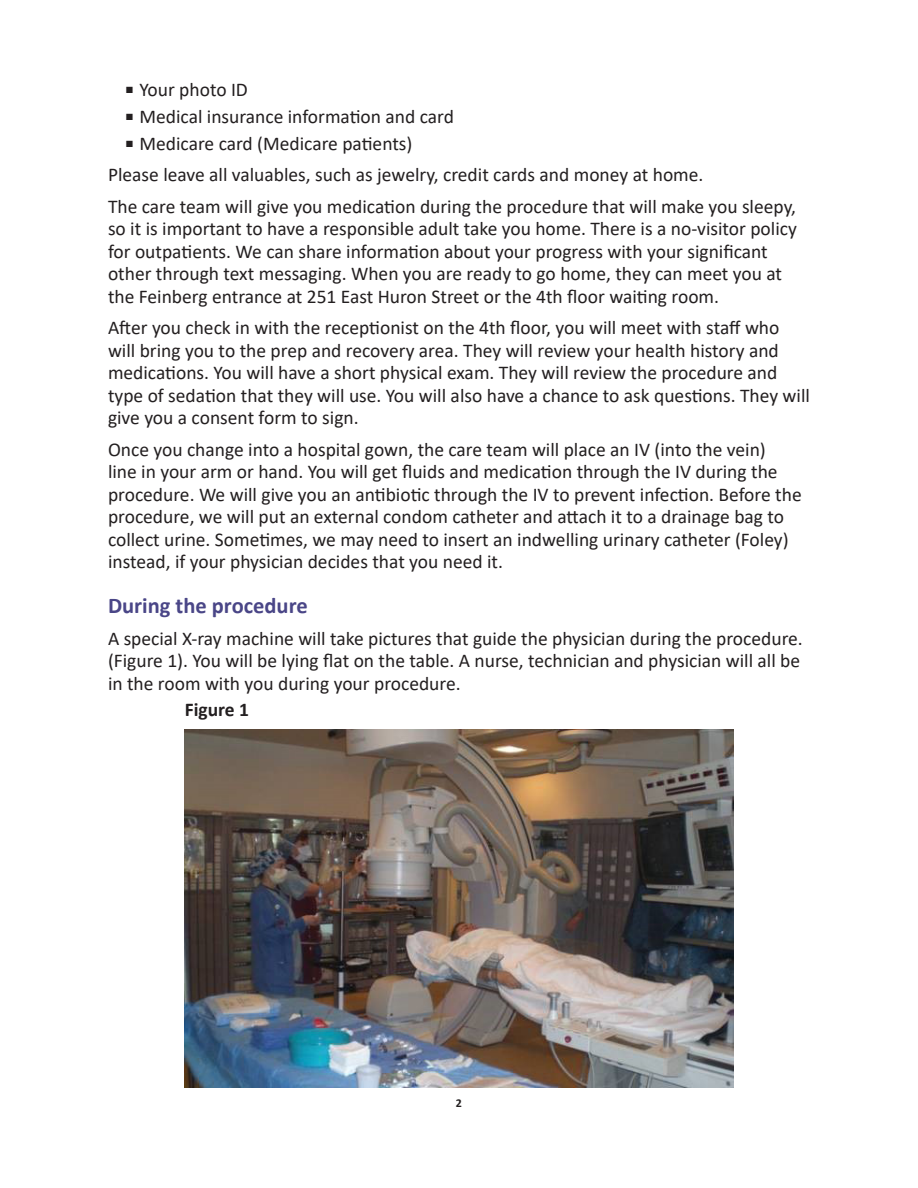
<style>
.page{position:relative;width:918px;height:1188px;background:#fff}
.page>*{position:absolute;margin:0;border:0;box-sizing:border-box;transform-origin:0 0}
.t1{font:700 22.5px "Calibri";color:#4a4687}
.text{font:19.5px/22.5px "Calibri";color:#231f20}
.t2{font:700 19.5px "Calibri";color:#231f20}
.t3{font:700 12px "Calibri";color:#231f20}
</style>
<div class="page">
<img style="left:185px;top:730px;width:548px;height:358px">
<p class="text" style="left:126px;top:77px;width:123px">■ Your photo ID</p>
<p class="text" style="left:126px;top:104px;width:329px">■ Medical insurance information and card</p>
<p class="text" style="left:126px;top:131px;width:288px">■ Medicare card (Medicare patients)</p>
<p class="text" style="left:108px;top:163px;width:597px">Please leave all valuables, such as jewelry, credit cards and money at home.</p>
<p class="text" style="left:108px;top:194px;width:690px">The care team will give you medication during the procedure that will make you sleepy, so it is important to have a responsible adult take you home. There is a no-visitor policy for outpatients. We can share information about your progress with your significant other through text messaging. When you are ready to go home, they can meet you at the Feinberg entrance at 251 East Huron Street or the 4th floor waiting room.</p>
<p class="text" style="left:108px;top:316px;width:703px">After you check in with the receptionist on the 4th floor, you will meet with staff who will bring you to the prep and recovery area. They will review your health history and medications. You will have a short physical exam. They will review the procedure and type of sedation that they will use. You will also have a chance to ask questions. They will give you a consent form to sign.</p>
<p class="text" style="left:108px;top:437px;width:695px">Once you change into a hospital gown, the care team will place an IV (into the vein)<br>line in your arm or hand. You will get fluids and medication through the IV during the procedure. We will give you an antibiotic through the IV to prevent infection. Before the procedure, we will put an external condom catheter and attach it to a drainage bag to collect urine. Sometimes, we may need to insert an indwelling urinary catheter (Foley) instead, if your physician decides that you need it.</p>
<p class="t1" style="left:108px;top:590px;width:201px">During the procedure</p>
<p class="text" style="left:108px;top:626px;width:696px">A special X-ray machine will take pictures that guide the physician during the procedure. (Figure 1). You will be lying flat on the table. A nurse, technician and physician will all be in the room with you during your procedure.</p>
<p class="t2" style="left:185px;top:696px;width:66px">Figure 1</p>
<p class="t3" style="left:456px;top:1094px;width:8px">2</p>
</div>
